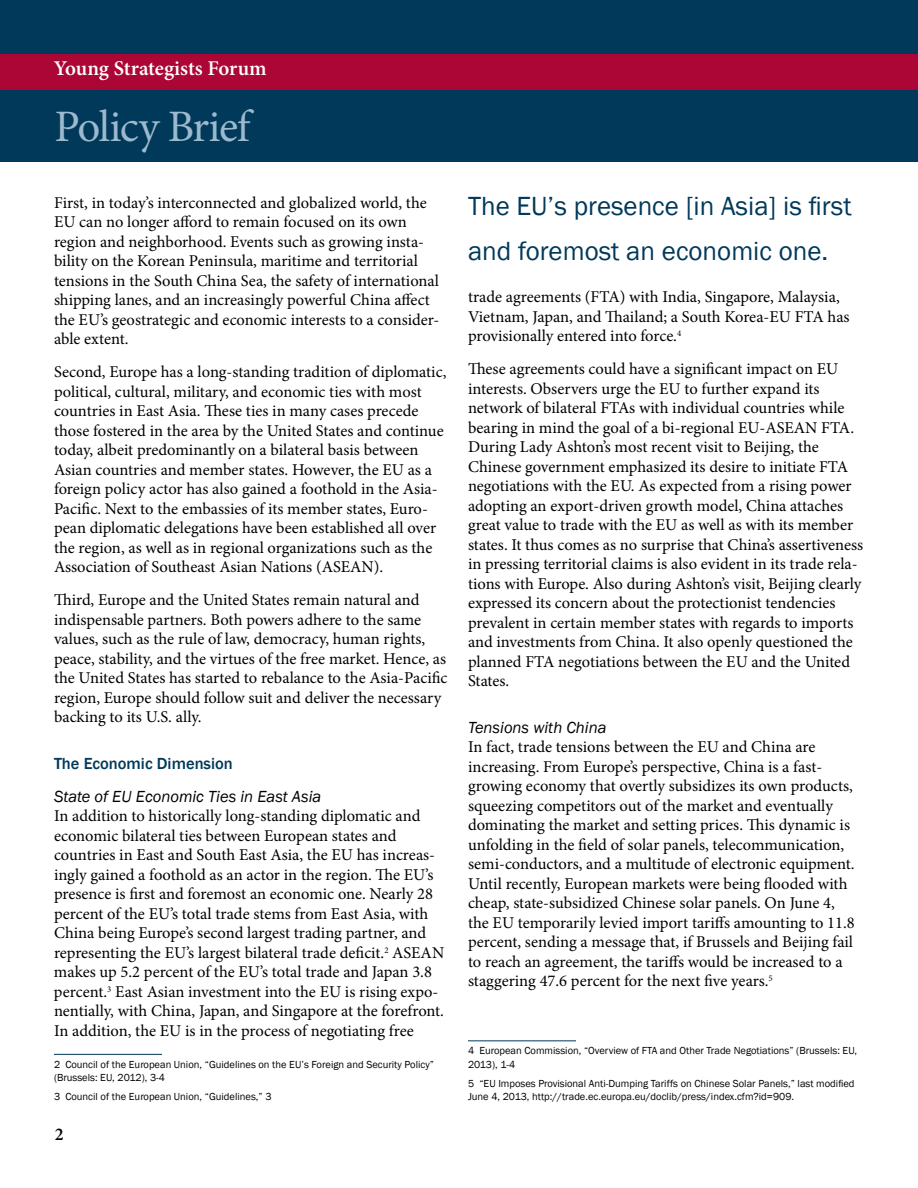
<style>
.page{position:relative;width:918px;height:1188px;background:#fff}
.page>*{position:absolute;margin:0;border:0;box-sizing:border-box;transform-origin:0 0}
.t1{font:45px "Minion Pro";letter-spacing:-.035em;color:#9cb9ce}
.t2{font:27px/45px "Franklin Gothic";color:#00395a}
.t3{font:600 21px "Minion Pro";color:#fff}
.t4{font:600 18px "Minion Pro";color:#000}
.t5{font:16.5px/19.5px "Minion Pro";color:#000}
.t6{font:italic 16.5px "Franklin Gothic";color:#000}
.t7{font:500 16.5px "Franklin Gothic";color:#00395a}
.t8{font:10.5px/13.5px "Franklin Gothic";color:#000}
</style>
<div class="page">
<div style="left:0;top:0;width:918px;height:162px;background:#00395a"></div>
<div style="left:0;top:54px;width:918px;height:36px;background:#ab0635"></div>
<hr style="left:54px;top:1054px;width:108px;height:1px;background:#00395a">
<hr style="left:468px;top:1041px;width:108px;height:1px;background:#00395a">
<p class="t3" style="left:54px;top:54px;width:214px">Young Strategists Forum</p>
<h1 class="t1" style="left:55px;top:96px;width:197px">Policy Brief</h1>
<p class="t5" style="left:54px;top:193px;width:387px">First, in today’s interconnected and globalized world, the EU can no longer afford to remain focused on its own region and neighborhood. Events such as growing insta&shy;bility on the Korean Peninsula, maritime and territorial tensions in the South China Sea, the safety of international shipping lanes, and an increasingly powerful China affect the EU’s geostrategic and economic interests to a consider&shy;able extent.</p>
<p class="t5" style="left:54px;top:362px;width:394px">Second, Europe has a long-standing tradition of diplomatic, political, cultural, military, and economic ties with most countries in East Asia. These ties in many cases precede those fostered in the area by the United States and continue today, albeit predominantly on a bilateral basis between Asian countries and member states. However, the EU as a foreign policy actor has also gained a foothold in the Asia-Pacific. Next to the embassies of its member states, Euro&shy;pean diplomatic delegations have been established all over the region, as well as in regional organizations such as the Association of Southeast Asian Nations (ASEAN).</p>
<p class="t5" style="left:54px;top:590px;width:395px">Third, Europe and the United States remain natural and indispensable partners. Both powers adhere to the same values, such as the rule of law, democracy, human rights, peace, stability, and the virtues of the free market. Hence, as the United States has started to rebalance to the Asia-Pacific region, Europe should follow suit and deliver the necessary backing to its U.S. ally.</p>
<p class="t7" style="left:54px;top:753px;width:180px">The Economic Dimension</p>
<p class="t6" style="left:54px;top:786px;width:269px">State of EU Economic Ties in East Asia</p>
<p class="t5" style="left:54px;top:806px;width:392px">In addition to historically long-standing diplomatic and economic bilateral ties between European states and countries in East and South East Asia, the EU has increas&shy;ingly gained a foothold as an actor in the region. The EU’s presence is first and foremost an economic one. Nearly 28 percent of the EU’s total trade stems from East Asia, with China being Europe’s second largest trading partner, and representing the EU’s largest bilateral trade deficit.<sup>2</sup> ASEAN makes up 5.2 percent of the EU’s total trade and Japan 3.8 percent.<sup>3</sup> East Asian investment into the EU is rising expo&shy;nentially, with China, Japan, and Singapore at the forefront.<br>In addition, the EU is in the process of negotiating free</p>
<p class="t8" style="left:54px;top:1058px;width:381px">2 Council of the European Union, “Guidelines on the EU’s Foreign and Security Policy” (Brussels: EU, 2012), 3-4</p>
<p class="t8" style="left:54px;top:1090px;width:219px">3 Council of the European Union, “Guidelines,” 3</p>
<p class="t4" style="left:55px;top:1122px;width:10px">2</p>
<h2 class="t2" style="left:468px;top:184px;width:385px">The EU’s presence [in Asia] is first and foremost an economic one.</h2>
<p class="t5" style="left:468px;top:287px;width:383px">trade agreements (FTA) with India, Singapore, Malaysia,<br>Vietnam, Japan, and Thailand; a South Korea-EU FTA has provisionally entered into force.<sup>4</sup></p>
<p class="t5" style="left:468px;top:359px;width:397px">These agreements could have a significant impact on EU interests. Observers urge the EU to further expand its network of bilateral FTAs with individual countries while bearing in mind the goal of a bi-regional EU-ASEAN FTA.<br>During Lady Ashton’s most recent visit to Beijing, the Chinese government emphasized its desire to initiate FTA negotiations with the EU. As expected from a rising power adopting an export-driven growth model, China attaches great value to trade with the EU as well as with its member states. It thus comes as no surprise that China’s assertiveness in pressing territorial claims is also evident in its trade rela&shy;tions with Europe. Also during Ashton’s visit, Beijing clearly expressed its concern about the protectionist tendencies prevalent in certain member states with regards to imports and investments from China. It also openly questioned the planned FTA negotiations between the EU and the United States.</p>
<p class="t6" style="left:468px;top:717px;width:140px">Tensions with China</p>
<p class="t5" style="left:468px;top:737px;width:388px">In fact, trade tensions between the EU and China are increasing. From Europe’s perspective, China is a fast&shy;growing economy that overtly subsidizes its own products, squeezing competitors out of the market and eventually dominating the market and setting prices. This dynamic is unfolding in the field of solar panels, telecommunication, semi-conductors, and a multitude of electronic equipment.<br>Until recently, European markets were being flooded with cheap, state-subsidized Chinese solar panels. On June 4, the EU temporarily levied import tariffs amounting to 11.8 percent, sending a message that, if Brussels and Beijing fail to reach an agreement, the tariffs would be increased to a staggering 47.6 percent for the next five years.<sup>5</sup></p>
<p class="t8" style="left:468px;top:1044px;width:391px">4 European Commission, “Overview of FTA and Other Trade Negotiations” (Brussels: EU,<br>2013), 1-4</p>
<p class="t8" style="left:468px;top:1077px;width:388px">5 “EU Imposes Provisional Anti-Dumping Tariffs on Chinese Solar Panels,” last modified<br>June 4, 2013, http://trade.ec.europa.eu/doclib/press/index.cfm?id=909.</p>
</div>
